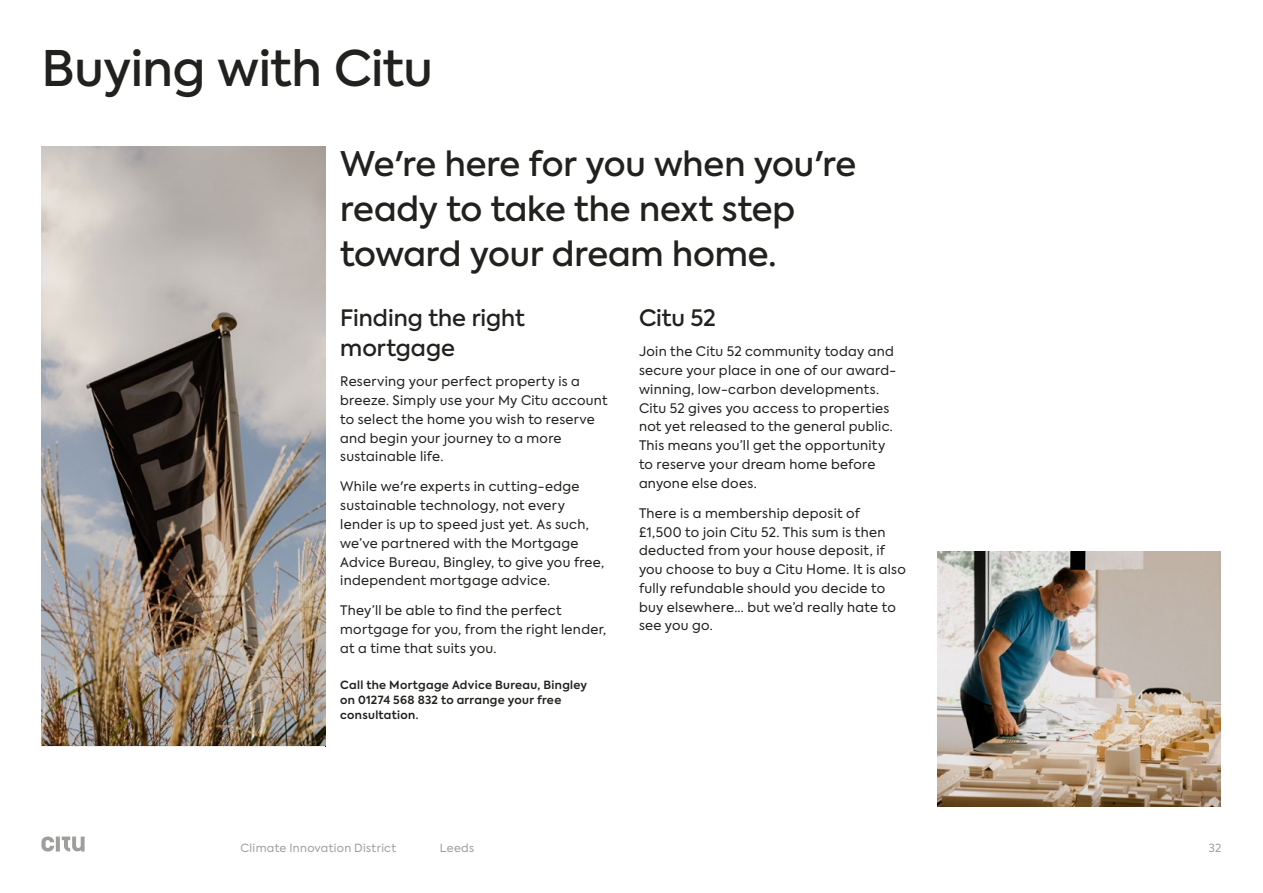
<style>
.page{position:relative;width:1263px;height:893px;background:#fff}
.page>*{position:absolute;margin:0;border:0;box-sizing:border-box;transform-origin:0 0}
.t1{font:500 48.75px "Axiforma";letter-spacing:-.01em;color:#21211e}
.t2{font:500 33.75px/45px "Axiforma";letter-spacing:-.005em;color:#21211e}
.t3{font:500 22.5px/30px "Axiforma";color:#21211e}
.t4{font:13.2px/18.8px "Axiforma";letter-spacing:.02em;color:#21211e}
.t5{font:600 11.25px/15px "Axiforma";letter-spacing:.03em;color:#21211e}
.t6{font:11.25px "Axiforma";letter-spacing:.025em;color:#9e9e9b}
</style>
<div class="page">
<hr style="left:56px;top:836px;width:4px;height:15px;background:#9e9e9b">
<svg style="left:41px;top:836px;width:13px;height:16px"></svg>
<svg style="left:62px;top:836px;width:23px;height:16px"></svg>
<img style="left:938px;top:551px;width:283px;height:255px">
<img style="left:41px;top:146px;width:284px;height:599px">
<h1 class="t1" style="left:41px;top:37px;width:393px">Buying with Citu</h1>
<h2 class="t2" style="left:340px;top:142px;width:518px">We're here for you when you're ready to take the next step toward your dream home.</h2>
<h3 class="t3" style="left:340px;top:304px;width:186px">Finding the right mortgage</h3>
<p class="t4" style="left:340px;top:373px;width:269px">Reserving your perfect property is a breeze. Simply use your My Citu account to select the home you wish to reserve and begin your journey to a more sustainable life.</p>
<p class="t4" style="left:340px;top:478px;width:266px">While we're experts in cutting-edge sustainable technology, not every lender is up to speed just yet. As such, we’ve partnered with the Mortgage Advice Bureau, Bingley, to give you free, independent mortgage advice.</p>
<p class="t4" style="left:340px;top:601px;width:268px">They’ll be able to find the perfect mortgage for you, from the right lender, at a time that suits you.</p>
<p class="t5" style="left:340px;top:677px;width:249px">Call the Mortgage Advice Bureau, Bingley on 01274 568 832 to arrange your free consultation.</p>
<h3 class="t3" style="left:639px;top:304px;width:78px">Citu 52</h3>
<p class="t4" style="left:639px;top:342px;width:259px">Join the Citu 52 community today and secure your place in one of our award&shy;winning, low-carbon developments.<br>Citu 52 gives you access to properties not yet released to the general public.<br>This means you’ll get the opportunity to reserve your dream home before anyone else does.</p>
<p class="t4" style="left:639px;top:504px;width:268px">There is a membership deposit of<br>£1,500 to join Citu 52. This sum is then deducted from your house deposit, if you choose to buy a Citu Home. It is also fully refundable should you decide to buy elsewhere... but we’d really hate to see you go.</p>
<p class="t6" style="left:241px;top:840px;width:157px">Climate Innovation District</p>
<p class="t6" style="left:440px;top:840px;width:36px">Leeds</p>
<p class="t6" style="left:1209px;top:840px;width:14px">32</p>
</div>
